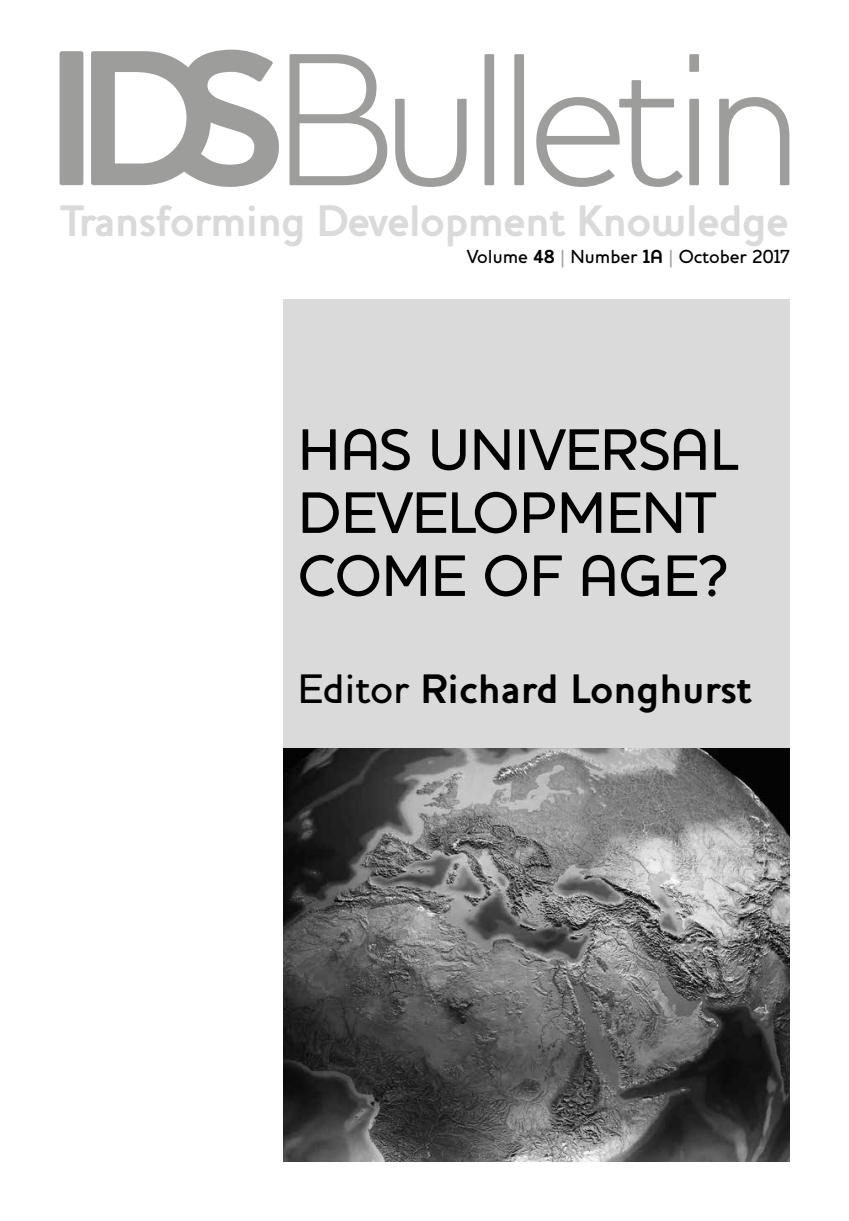
<style>
.page{position:relative;width:849px;height:1221px;background:#fff}
.page>*{position:absolute;margin:0;border:0;box-sizing:border-box;transform-origin:0 0}
.t1{font:500 59.5px/63px "Houschka";color:#000}
.t2{font:700 44.98px "Houschka";letter-spacing:-.02em;color:#dadada}
.t3{font:700 42px "Houschka";color:#000}
.t4{font:500 19.25px "Houschka";color:#000}
.s1{font-weight:700}
.s2{color:#9d9d9c}
.s3{font-weight:500}
</style>
<div class="page">
<div style="left:283px;top:323px;width:506px;height:838px;background:#dadada"></div>
<div style="left:60px;top:51px;width:23px;height:134px;background:#9d9d9c;border-radius:2px"></div>
<svg style="left:91px;top:50px;width:188px;height:137px"></svg>
<svg style="left:289px;top:54px;width:98px;height:131px"></svg>
<svg style="left:395px;top:99px;width:71px;height:88px"></svg>
<div style="left:484px;top:54px;width:10px;height:131px;background:#9d9d9c"></div>
<div style="left:514px;top:54px;width:10px;height:131px;background:#9d9d9c"></div>
<svg style="left:536px;top:80px;width:146px;height:107px"></svg>
<svg style="left:689px;top:54px;width:9px;height:131px"></svg>
<svg style="left:719px;top:97px;width:70px;height:88px"></svg>
<img style="left:283px;top:748px;width:506px;height:413px">
<div style="left:283px;top:298px;width:506px;height:419px;background:#dadada"></div>
<p class="t2" style="left:61px;top:194px;width:729px">Transforming Development Knowledge</p>
<p class="t4" style="left:466px;top:245px;width:324px">Volume <span class="s1">48</span> <span class="s2">|</span> Number <span class="s1">1A</span> <span class="s2">|</span> October 2017</p>
<p class="t1" style="left:298px;top:418px;width:442px">HAS UNIVERSAL<br>DEVELOPMENT<br>COME OF AGE?</p>
<p class="t3" style="left:298px;top:663px;width:455px"><span class="s3">Editor</span> Richard Longhurst</p>
</div>
